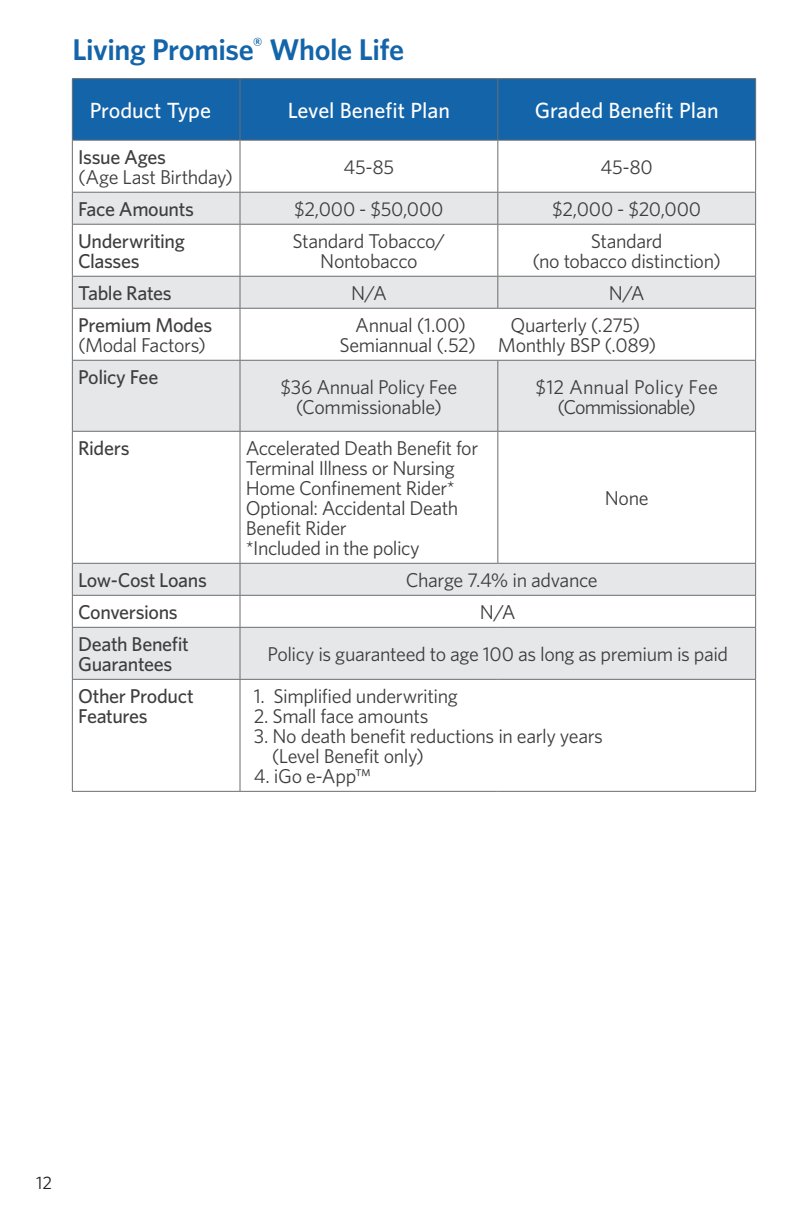
<style>
.page{position:relative;width:792px;height:1224px;background:#fff}
.page>*{position:absolute;margin:0;border:0;box-sizing:border-box;transform-origin:0 0}
.t1{font:600 30px "Whitney";letter-spacing:-.015em;color:#1364a9}
.t2{font:500 22px "Whitney";color:#fff}
.BODY-1{font:20px/20px "Whitney";letter-spacing:-.02em;color:#3e3e3f}
.BODY-1-2{font:500 20px/20px "Whitney";letter-spacing:-.02em;color:#3e3e3f}
.t3{font:18px "Whitney";color:#231f20}
.s1{font-weight:500}
</style>
<div class="page">
<div style="left:73px;top:79px;width:682px;height:61px;background:#1364a9"></div>
<svg style="left:73px;top:193px;width:682px;height:486px"></svg>
<hr style="left:72px;top:78px;width:168px;height:1px;background:#6c6d70">
<hr style="left:72px;top:79px;width:1px;height:61px;background:#6c6d70">
<hr style="left:240px;top:78px;width:258px;height:1px;background:#6c6d70">
<hr style="left:240px;top:79px;width:1px;height:61px;background:#6c6d70">
<hr style="left:498px;top:78px;width:258px;height:1px;background:#6c6d70">
<hr style="left:497px;top:79px;width:1px;height:61px;background:#6c6d70">
<hr style="left:755px;top:79px;width:1px;height:61px;background:#6c6d70">
<hr style="left:72px;top:140px;width:168px;height:1px;background:#6c6d70">
<hr style="left:72px;top:141px;width:1px;height:51px;background:#6c6d70">
<hr style="left:240px;top:140px;width:258px;height:1px;background:#6c6d70">
<hr style="left:240px;top:141px;width:1px;height:51px;background:#6c6d70">
<hr style="left:498px;top:140px;width:258px;height:1px;background:#6c6d70">
<hr style="left:497px;top:141px;width:1px;height:51px;background:#6c6d70">
<hr style="left:755px;top:141px;width:1px;height:51px;background:#6c6d70">
<hr style="left:72px;top:192px;width:168px;height:1px;background:#6c6d70">
<hr style="left:72px;top:193px;width:1px;height:31px;background:#6c6d70">
<hr style="left:240px;top:192px;width:258px;height:1px;background:#6c6d70">
<hr style="left:240px;top:193px;width:1px;height:31px;background:#6c6d70">
<hr style="left:498px;top:192px;width:258px;height:1px;background:#6c6d70">
<hr style="left:497px;top:193px;width:1px;height:31px;background:#6c6d70">
<hr style="left:755px;top:193px;width:1px;height:31px;background:#6c6d70">
<hr style="left:72px;top:224px;width:168px;height:1px;background:#6c6d70">
<hr style="left:72px;top:225px;width:1px;height:51px;background:#6c6d70">
<hr style="left:240px;top:224px;width:258px;height:1px;background:#6c6d70">
<hr style="left:240px;top:225px;width:1px;height:51px;background:#6c6d70">
<hr style="left:498px;top:224px;width:258px;height:1px;background:#6c6d70">
<hr style="left:497px;top:225px;width:1px;height:51px;background:#6c6d70">
<hr style="left:755px;top:225px;width:1px;height:51px;background:#6c6d70">
<hr style="left:72px;top:276px;width:168px;height:1px;background:#6c6d70">
<hr style="left:72px;top:277px;width:1px;height:31px;background:#6c6d70">
<hr style="left:240px;top:276px;width:258px;height:1px;background:#6c6d70">
<hr style="left:240px;top:277px;width:1px;height:31px;background:#6c6d70">
<hr style="left:498px;top:276px;width:258px;height:1px;background:#6c6d70">
<hr style="left:497px;top:277px;width:1px;height:31px;background:#6c6d70">
<hr style="left:755px;top:277px;width:1px;height:31px;background:#6c6d70">
<hr style="left:72px;top:308px;width:168px;height:1px;background:#6c6d70">
<hr style="left:72px;top:309px;width:1px;height:51px;background:#6c6d70">
<hr style="left:240px;top:308px;width:258px;height:1px;background:#6c6d70">
<hr style="left:240px;top:309px;width:1px;height:51px;background:#6c6d70">
<hr style="left:498px;top:308px;width:258px;height:1px;background:#6c6d70">
<hr style="left:755px;top:309px;width:1px;height:51px;background:#6c6d70">
<hr style="left:72px;top:360px;width:168px;height:1px;background:#6c6d70">
<hr style="left:72px;top:361px;width:1px;height:70px;background:#6c6d70">
<hr style="left:240px;top:360px;width:258px;height:1px;background:#6c6d70">
<hr style="left:240px;top:361px;width:1px;height:70px;background:#6c6d70">
<hr style="left:498px;top:360px;width:258px;height:1px;background:#6c6d70">
<hr style="left:497px;top:361px;width:1px;height:70px;background:#6c6d70">
<hr style="left:755px;top:361px;width:1px;height:70px;background:#6c6d70">
<hr style="left:72px;top:431px;width:168px;height:1px;background:#6c6d70">
<hr style="left:72px;top:432px;width:1px;height:131px;background:#6c6d70">
<hr style="left:240px;top:431px;width:258px;height:1px;background:#6c6d70">
<hr style="left:240px;top:432px;width:1px;height:131px;background:#6c6d70">
<hr style="left:498px;top:431px;width:258px;height:1px;background:#6c6d70">
<hr style="left:497px;top:432px;width:1px;height:131px;background:#6c6d70">
<hr style="left:755px;top:432px;width:1px;height:131px;background:#6c6d70">
<hr style="left:72px;top:563px;width:168px;height:1px;background:#6c6d70">
<hr style="left:72px;top:564px;width:1px;height:31px;background:#6c6d70">
<hr style="left:240px;top:563px;width:258px;height:1px;background:#6c6d70">
<hr style="left:240px;top:564px;width:1px;height:31px;background:#6c6d70">
<hr style="left:498px;top:563px;width:258px;height:1px;background:#6c6d70">
<hr style="left:755px;top:564px;width:1px;height:31px;background:#6c6d70">
<hr style="left:72px;top:595px;width:168px;height:1px;background:#6c6d70">
<hr style="left:72px;top:596px;width:1px;height:31px;background:#6c6d70">
<hr style="left:240px;top:595px;width:258px;height:1px;background:#6c6d70">
<hr style="left:240px;top:596px;width:1px;height:31px;background:#6c6d70">
<hr style="left:498px;top:595px;width:258px;height:1px;background:#6c6d70">
<hr style="left:755px;top:596px;width:1px;height:31px;background:#6c6d70">
<hr style="left:72px;top:627px;width:168px;height:1px;background:#6c6d70">
<hr style="left:72px;top:628px;width:1px;height:51px;background:#6c6d70">
<hr style="left:240px;top:627px;width:258px;height:1px;background:#6c6d70">
<hr style="left:240px;top:628px;width:1px;height:51px;background:#6c6d70">
<hr style="left:498px;top:627px;width:258px;height:1px;background:#6c6d70">
<hr style="left:755px;top:628px;width:1px;height:51px;background:#6c6d70">
<hr style="left:72px;top:679px;width:168px;height:1px;background:#6c6d70">
<hr style="left:72px;top:680px;width:1px;height:111px;background:#6c6d70">
<hr style="left:240px;top:679px;width:258px;height:1px;background:#6c6d70">
<hr style="left:240px;top:680px;width:1px;height:111px;background:#6c6d70">
<hr style="left:498px;top:679px;width:258px;height:1px;background:#6c6d70">
<hr style="left:755px;top:680px;width:1px;height:111px;background:#6c6d70">
<hr style="left:72px;top:791px;width:168px;height:1px;background:#6c6d70">
<hr style="left:240px;top:791px;width:258px;height:1px;background:#6c6d70">
<hr style="left:498px;top:791px;width:258px;height:1px;background:#6c6d70">
<p class="t1" style="left:72px;top:30px;width:333px">Living Promise<sup>®</sup> Whole Life</p>
<p class="t2" style="left:90px;top:96px;width:123px">Product Type</p>
<p class="t2" style="left:288px;top:96px;width:164px">Level Benefit Plan</p>
<p class="t2" style="left:535px;top:96px;width:185px">Graded Benefit Plan</p>
<p class="BODY-1" style="left:78px;top:147px;width:156px"><span class="s1">Issue Ages<br></span>(Age Last Birthday)</p>
<p class="BODY-1" style="left:344px;top:157px;width:52px">45-85</p>
<p class="BODY-1" style="left:601px;top:157px;width:54px">45-80</p>
<p class="BODY-1-2" style="left:78px;top:199px;width:117px">Face Amounts</p>
<p class="BODY-1" style="left:294px;top:199px;width:151px">$2,000 - $50,000</p>
<p class="BODY-1" style="left:552px;top:199px;width:151px">$2,000 - $20,000</p>
<p class="BODY-1-2" style="left:78px;top:231px;width:108px">Underwriting<br>Classes</p>
<p class="BODY-1" style="left:293px;top:231px;width:154px;text-align:center">Standard Tobacco/<br>Nontobacco</p>
<p class="BODY-1" style="left:532px;top:231px;width:190px;text-align:center">Standard<br>(no tobacco distinction)</p>
<p class="BODY-1-2" style="left:78px;top:283px;width:95px">Table Rates</p>
<p class="BODY-1" style="left:351px;top:283px;width:37px">N/A</p>
<p class="BODY-1" style="left:609px;top:283px;width:37px">N/A</p>
<p class="BODY-1" style="left:78px;top:315px;width:136px"><span class="s1">Premium Modes </span>(Modal Factors)</p>
<p class="BODY-1" style="left:355px;top:315px;width:112px">Annual (1.00)</p>
<p class="BODY-1" style="left:510px;top:315px;width:132px">Quarterly (.275)</p>
<p class="BODY-1" style="left:339px;top:335px;width:318px">Semiannual (.52) Monthly BSP (.089)</p>
<p class="BODY-1-2" style="left:78px;top:367px;width:82px">Policy Fee</p>
<p class="BODY-1" style="left:281px;top:376px;width:178px;text-align:center">$36 Annual Policy Fee (Commissionable)</p>
<p class="BODY-1" style="left:536px;top:376px;width:184px;text-align:center">$12 Annual Policy Fee (Commissionable)</p>
<p class="BODY-1-2" style="left:78px;top:438px;width:53px">Riders</p>
<p class="BODY-1" style="left:246px;top:438px;width:234px">Accelerated Death Benefit for<br>Terminal Illness or Nursing<br>Home Confinement Rider*<br>Optional: Accidental Death<br>Benefit Rider<br>*Included in the policy</p>
<p class="BODY-1" style="left:605px;top:488px;width:45px">None</p>
<p class="BODY-1-2" style="left:78px;top:570px;width:130px">Low-Cost Loans</p>
<p class="BODY-1" style="left:406px;top:570px;width:193px">Charge 7.4% in advance</p>
<p class="BODY-1-2" style="left:78px;top:602px;width:101px">Conversions</p>
<p class="BODY-1" style="left:480px;top:602px;width:37px">N/A</p>
<p class="BODY-1-2" style="left:78px;top:634px;width:112px">Death Benefit<br>Guarantees</p>
<p class="BODY-1" style="left:267px;top:644px;width:462px">Policy is guaranteed to age 100 as long as premium is paid</p>
<p class="BODY-1-2" style="left:78px;top:686px;width:117px">Other Product<br>Features</p>
<p class="BODY-1" style="left:254px;top:686px;width:205px">1. Simplified underwriting</p>
<p class="BODY-1" style="left:254px;top:706px;width:176px">2. Small face amounts</p>
<p class="BODY-1" style="left:272px;top:726px;width:333px;text-indent:-18px">3. No death benefit reductions in early years (Level Benefit only)</p>
<p class="BODY-1" style="left:254px;top:766px;width:119px">4. iGo e-App™</p>
<p class="t3" style="left:36px;top:1171px;width:17px">12</p>
</div>
